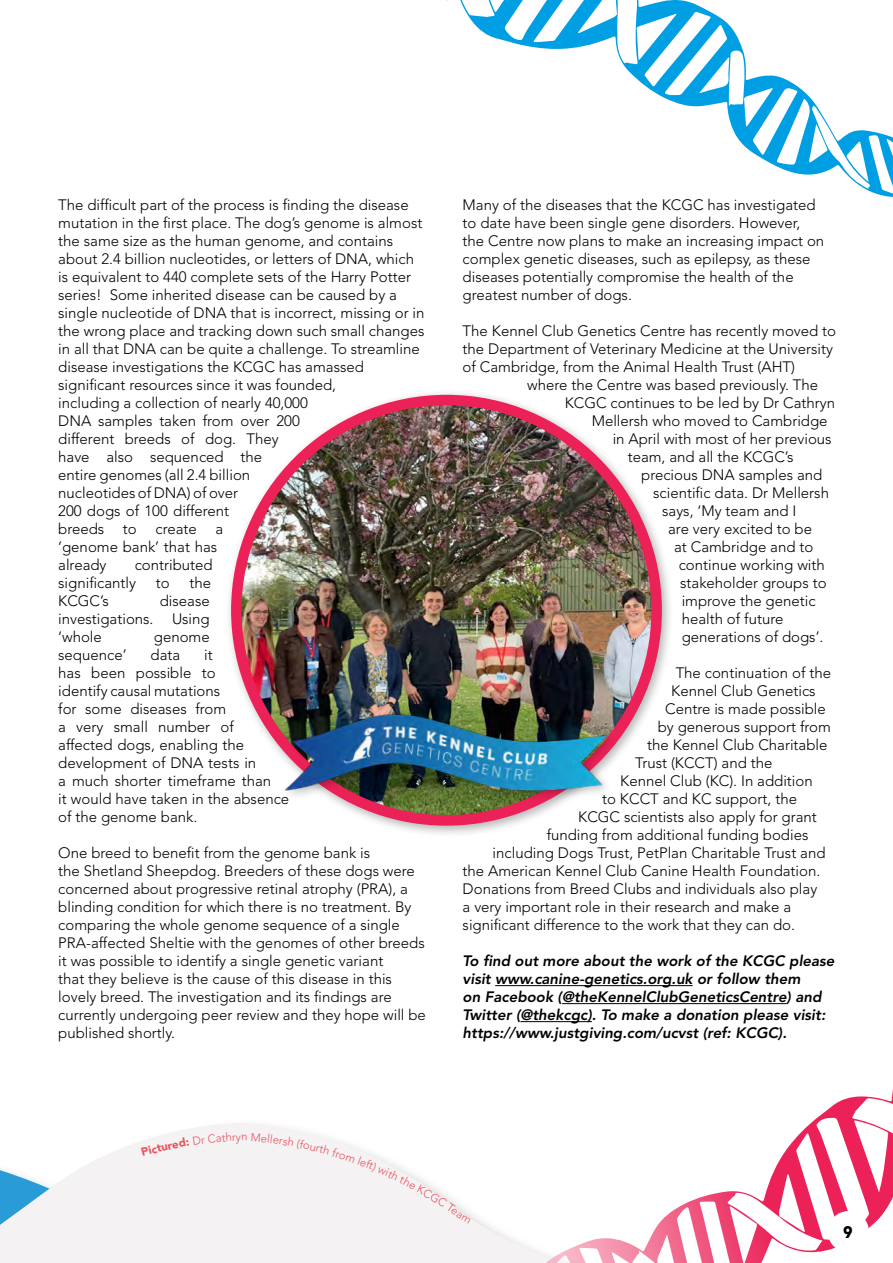
<style>
.page{position:relative;width:893px;height:1263px;background:#fff}
.page>*{position:absolute;margin:0;border:0;box-sizing:border-box;transform-origin:0 0}
.t1{font:700 18px "All Round Gothic";color:#000}
.t2{font:300 15px/18px "Avenir LT Std";color:#000}
.t3{font:italic 800 15px/18px "Avenir LT Std";color:#000}
</style>
<div class="page">
<hr style="left:495px;top:985px;width:198px;height:1px;background:#000">
<hr style="left:562px;top:1003px;width:225px;height:1px;background:#000">
<hr style="left:520px;top:1021px;width:72px;height:1px;background:#000">
<div style="left:225px;top:388px;width:449px;height:450px;background:#000;opacity:.29"></div>
<img style="left:236px;top:400px;width:421px;height:420px;border-radius:210px">
<img style="left:268px;top:658px;width:357px;height:180px">
<svg style="left:0;top:1123px;width:451px;height:140px;fill:#f4f2f3"></svg>
<svg style="left:446px;top:0;width:447px;height:197px"></svg>
<svg style="left:451px;top:1089px;width:442px;height:174px"></svg>
<div style="left:828px;top:1211px;width:41px;height:41px;background:#fff;border-radius:50%"></div>
<svg style="left:141px;top:1132px;width:330px;height:91px"></svg>
<p class="t2" style="left:58px;top:196px;width:368px">The difficult part of the process is finding the disease mutation in the first place. The dog’s genome is almost the same size as the human genome, and contains about 2.4 billion nucleotides, or letters of DNA, which is equivalent to 440 complete sets of the Harry Potter series! Some inherited disease can be caused by a single nucleotide of DNA that is incorrect, missing or in the wrong place and tracking down such small changes in all that DNA can be quite a challenge. To streamline disease investigations the KCGC has amassed significant resources since it was founded,<br>including a collection of nearly 40,000<br>DNA samples taken from over 200<br>different breeds of dog. They<br>have also sequenced the<br>entire genomes (all 2.4 billion<br>nucleotides of DNA) of over<br>200 dogs of 100 different<br>breeds to create a<br>‘genome bank’ that has<br>already</p>
<p class="t2" style="left:58px;top:556px;width:156px;text-indent:76px">contributed significantly</p>
<p class="t2" style="left:156px;top:574px;width:15px">to</p>
<p class="t2" style="left:190px;top:574px;width:23px">the</p>
<p class="t2" style="left:58px;top:592px;width:153px;text-align:justify;text-indent:101px">disease investigations. Using ‘whole</p>
<p class="t2" style="left:58px;top:592px;width:52px">KCGC’s</p>
<p class="t2" style="left:154px;top:628px;width:57px">genome</p>
<p class="t2" style="left:58px;top:646px;width:70px">sequence’</p>
<p class="t2" style="left:151px;top:646px;width:31px">data</p>
<p class="t2" style="left:58px;top:646px;width:233px;text-indent:146px">it<br>has been possible to<br>identify causal mutations<br>for some diseases from<br>a very small number of affected dogs, enabling the development of DNA tests in<br>a much shorter timeframe than<br>it would have taken in the absence of the genome bank.</p>
<p class="t2" style="left:58px;top:844px;width:369px">One breed to benefit from the genome bank is<br>the Shetland Sheepdog. Breeders of these dogs were concerned about progressive retinal atrophy (PRA), a blinding condition for which there is no treatment. By comparing the whole genome sequence of a single PRA-affected Sheltie with the genomes of other breeds it was possible to identify a single genetic variant<br>that they believe is the cause of this disease in this lovely breed. The investigation and its findings are currently undergoing peer review and they hope will be published shortly.</p>
<p class="t2" style="left:463px;top:196px;width:363px">Many of the diseases that the KCGC has investigated to date have been single gene disorders. However, the Centre now plans to make an increasing impact on complex genetic diseases, such as epilepsy, as these diseases potentially compromise the health of the greatest number of dogs.</p>
<p class="t2" style="left:463px;top:322px;width:375px">The Kennel Club Genetics Centre has recently moved to</p>
<p class="t2" style="left:463px;top:340px;width:372px">the Department of Veterinary Medicine at the University</p>
<p class="t2" style="left:463px;top:358px;width:334px">of Cambridge, from the Animal Health Trust (AHT)</p>
<p class="t2" style="left:527px;top:376px;width:293px">where the Centre was based previously. The</p>
<p class="t2" style="left:565px;top:394px;width:272px">KCGC continues to be led by Dr Cathryn</p>
<p class="t2" style="left:592px;top:412px;width:237px">Mellersh who moved to Cambridge</p>
<p class="t2" style="left:613px;top:430px;width:220px">in April with most of her previous</p>
<p class="t2" style="left:628px;top:448px;width:167px">team, and all the KCGC’s</p>
<p class="t2" style="left:641px;top:466px;width:183px">precious DNA samples and</p>
<p class="t2" style="left:653px;top:484px;width:177px">scientific data. Dr Mellersh</p>
<p class="t2" style="left:662px;top:502px;width:136px">says, ‘My team and I</p>
<p class="t2" style="left:668px;top:520px;width:145px">are very excited to be</p>
<p class="t2" style="left:674px;top:538px;width:141px">at Cambridge and to</p>
<p class="t2" style="left:679px;top:556px;width:148px">continue working with</p>
<p class="t2" style="left:680px;top:574px;width:148px">stakeholder groups to</p>
<p class="t2" style="left:682px;top:592px;width:135px">improve the genetic</p>
<p class="t2" style="left:682px;top:610px;width:103px">health of future</p>
<p class="t2" style="left:682px;top:628px;width:143px">generations of dogs’.</p>
<p class="t2" style="left:676px;top:664px;width:157px">The continuation of the</p>
<p class="t2" style="left:671px;top:682px;width:146px">Kennel Club Genetics</p>
<p class="t2" style="left:665px;top:700px;width:162px">Centre is made possible</p>
<p class="t2" style="left:658px;top:718px;width:175px">by generous support from</p>
<p class="t2" style="left:647px;top:736px;width:182px">the Kennel Club Charitable</p>
<p class="t2" style="left:635px;top:754px;width:139px">Trust (KCCT) and the</p>
<p class="t2" style="left:620px;top:772px;width:194px">Kennel Club (KC). In addition</p>
<p class="t2" style="left:602px;top:790px;width:196px">to KCCT and KC support, the</p>
<p class="t2" style="left:578px;top:808px;width:240px">KCGC scientists also apply for grant</p>
<p class="t2" style="left:547px;top:826px;width:263px">funding from additional funding bodies</p>
<p class="t2" style="left:493px;top:844px;width:334px">including Dogs Trust, PetPlan Charitable Trust and</p>
<p class="t2" style="left:463px;top:862px;width:359px">the American Kennel Club Canine Health Foundation.</p>
<p class="t2" style="left:463px;top:880px;width:356px">Donations from Breed Clubs and individuals also play</p>
<p class="t2" style="left:463px;top:898px;width:330px">a very important role in their research and make a</p>
<p class="t2" style="left:463px;top:916px;width:334px">significant difference to the work that they can do.</p>
<p class="t3" style="left:463px;top:952px;width:373px">To find out more about the work of the KCGC please visit www.canine-genetics.org.uk or follow them<br>on Facebook (@theKennelClubGeneticsCentre) and Twitter (@thekcgc). To make a donation please visit: https://www.justgiving.com/ucvst (ref: KCGC).</p>
<p class="t1" style="left:843px;top:1221px;width:11px">9</p>
</div>
